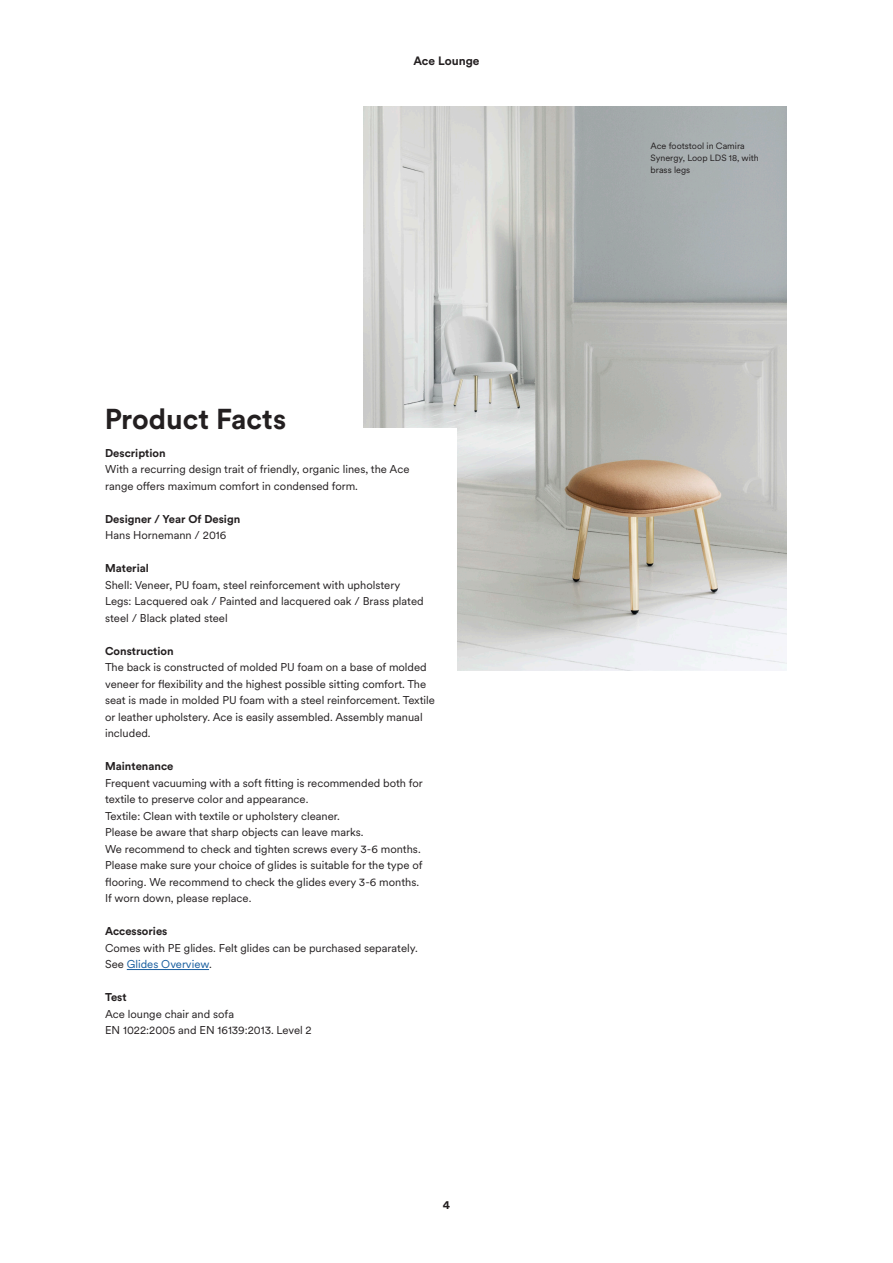
<style>
.page{position:relative;width:893px;height:1263px;background:#fff}
.page>*{position:absolute;margin:0;border:0;box-sizing:border-box;transform-origin:0 0}
.t1{font:700 28.5px "Circular Std";color:#231f20}
.t2{font:700 12px "Circular Std";color:#231f20}
.Product_Facts_TEXT{font:11.25px/16.5px "Circular XX";color:#231f20}
.t3{font:700 11.25px "Circular Std";color:#231f20}
.t4{font:9px/12px "Circular XX";color:#231f20}
.s1{color:#175d9e}
</style>
<div class="page">
<img style="left:363px;top:106px;width:424px;height:564px">
<div style="left:106px;top:429px;width:351px;height:312px;background:#fff"></div>
<hr style="left:127px;top:969px;width:82px;height:1px;background:#175d9e">
<p class="t2" style="left:413px;top:53px;width:68px">Ace Lounge</p>
<h1 class="t1" style="left:104px;top:401px;width:184px">Product Facts</h1>
<p class="t3" style="left:105px;top:446px;width:62px">Description</p>
<p class="Product_Facts_TEXT" style="left:105px;top:461px;width:306px">With a recurring design trait of friendly, organic lines, the Ace range offers maximum comfort in condensed form.</p>
<p class="t3" style="left:105px;top:512px;width:137px">Designer / Year Of Design</p>
<p class="Product_Facts_TEXT" style="left:105px;top:527px;width:123px">Hans Hornemann / 2016</p>
<p class="t3" style="left:105px;top:561px;width:45px">Material</p>
<p class="Product_Facts_TEXT" style="left:105px;top:576px;width:320px">Shell: Veneer, PU foam, steel reinforcement with upholstery<br>Legs: Lacquered oak / Painted and lacquered oak / Brass plated steel / Black plated steel</p>
<p class="t3" style="left:105px;top:644px;width:70px">Construction</p>
<p class="Product_Facts_TEXT" style="left:105px;top:659px;width:331px">The back is constructed of molded PU foam on a base of molded veneer for flexibility and the highest possible sitting comfort. The seat is made in molded PU foam with a steel reinforcement. Textile or leather upholstery. Ace is easily assembled. Assembly manual included.</p>
<p class="t3" style="left:105px;top:759px;width:70px">Maintenance</p>
<p class="Product_Facts_TEXT" style="left:105px;top:774px;width:319px">Frequent vacuuming with a soft fitting is recommended both for textile to preserve color and appearance.</p>
<p class="Product_Facts_TEXT" style="left:105px;top:807px;width:236px">Textile: Clean with textile or upholstery cleaner.</p>
<p class="Product_Facts_TEXT" style="left:105px;top:824px;width:319px">Please be aware that sharp objects can leave marks.<br>We recommend to check and tighten screws every 3-6 months.<br>Please make sure your choice of glides is suitable for the type of flooring. We recommend to check the glides every 3-6 months.</p>
<p class="Product_Facts_TEXT" style="left:105px;top:890px;width:148px">If worn down, please replace.</p>
<p class="t3" style="left:105px;top:924px;width:64px">Accessories</p>
<p class="Product_Facts_TEXT" style="left:105px;top:939px;width:314px">Comes with PE glides. Felt glides can be purchased separately.<br>See <span class="s1">Glides Overview</span>.</p>
<p class="t3" style="left:105px;top:990px;width:23px">Test</p>
<p class="Product_Facts_TEXT" style="left:105px;top:1005px;width:130px">Ace lounge chair and sofa</p>
<p class="Product_Facts_TEXT" style="left:105px;top:1022px;width:208px">EN 1022:2005 and EN 16139:2013. Level 2</p>
<p class="t2" style="left:443px;top:1197px;width:9px">4</p>
<p class="t4" style="left:651px;top:140px;width:110px">Ace footstool in Camira<br>Synergy, Loop LDS 18, with brass legs</p>
</div>
